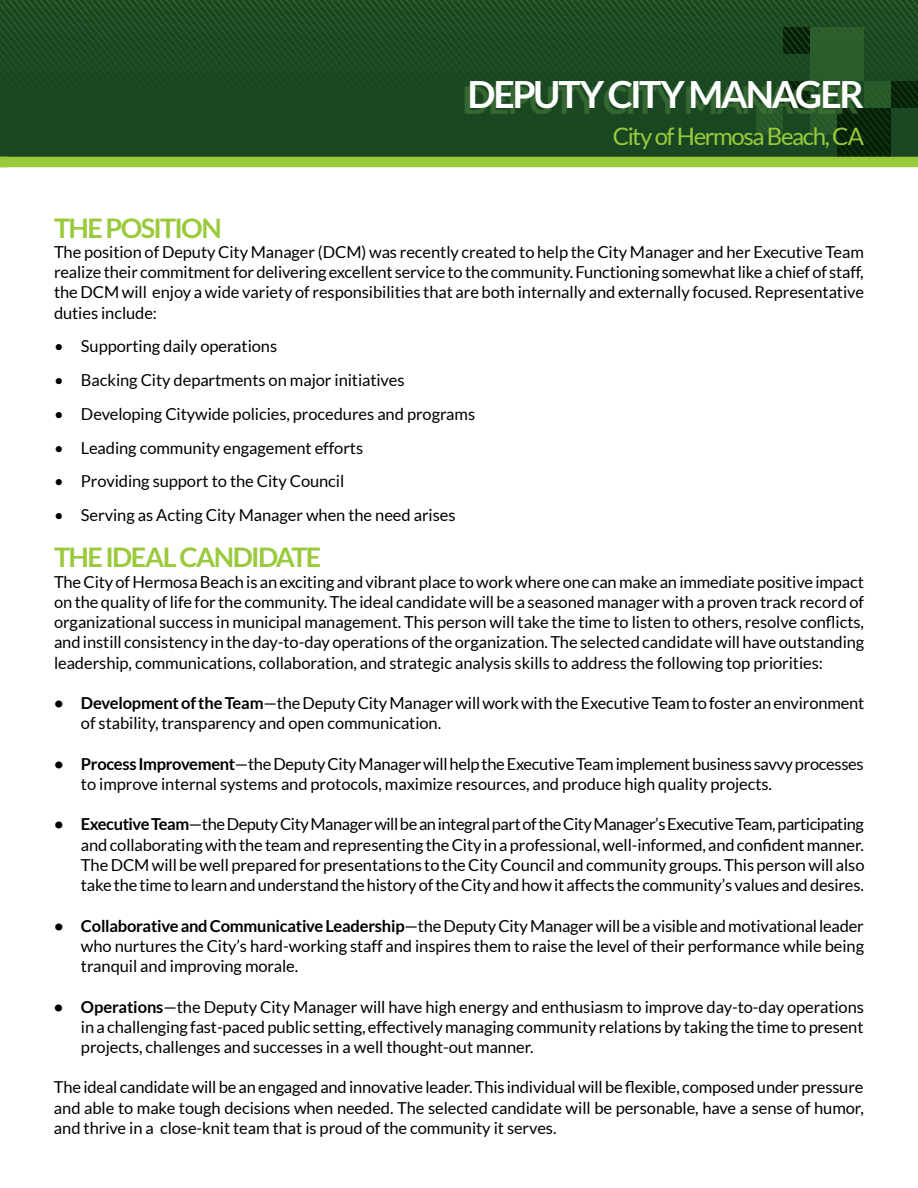
<style>
.page{position:relative;width:918px;height:1188px;background:#fff}
.page>*{position:absolute;margin:0;border:0;box-sizing:border-box;transform-origin:0 0}
.t1{font:700 37.5px "Lato";letter-spacing:-.06em;color:#fff}
.t2{font:700 27px "Lato";letter-spacing:-.06em;color:#9aca3c}
.t3{font:24px "Lato";letter-spacing:-.06em;color:#9aca3c}
.t4{font:16.5px/20.2px "Lato";letter-spacing:-.005em;color:#000;text-align:justify}
.s1{font-weight:700}
</style>
<div class="page">
<svg style="left:0;top:0;width:918px;height:157px;background:#1b4922"></svg>
<div style="left:465px;top:86px;width:393px;height:28px;background:#407237;opacity:.75"></div>
<div style="left:0;top:157px;width:918px;height:10px;background:#9aca3c"></div>
<h1 class="t1" style="left:467px;top:73px;width:398px">DEPUTY CITY MANAGER</h1>
<h3 class="t3" style="left:613px;top:123px;width:253px">City of Hermosa Beach, CA</h3>
<h2 class="t2" style="left:54px;top:212px;width:169px">THE POSITION</h2>
<p class="t4" style="left:54px;top:242px;width:812px">The position of Deputy City Manager (DCM) was recently created to help the City Manager and her Executive Team realize their commitment for delivering excellent service to the community. Functioning somewhat like a chief of staff, the DCM will enjoy a wide variety of responsibilities that are both internally and externally focused. Representative duties include:</p>
<p class="t4" style="left:54px;top:336px;width:225px">• Supporting daily operations</p>
<p class="t4" style="left:54px;top:370px;width:352px">• Backing City departments on major initiatives</p>
<p class="t4" style="left:54px;top:404px;width:423px">• Developing Citywide policies, procedures and programs</p>
<p class="t4" style="left:54px;top:437px;width:311px">• Leading community engagement efforts</p>
<p class="t4" style="left:54px;top:471px;width:292px">• Providing support to the City Council</p>
<p class="t4" style="left:54px;top:505px;width:403px">• Serving as Acting City Manager when the need arises</p>
<h2 class="t2" style="left:54px;top:542px;width:269px">THE IDEAL CANDIDATE</h2>
<p class="t4" style="left:54px;top:571px;width:812px">The City of Hermosa Beach is an exciting and vibrant place to work where one can make an immediate positive impact on the quality of life for the community. The ideal candidate will be a seasoned manager with a proven track record of organizational success in municipal management. This person will take the time to listen to others, resolve conflicts, and instill consistency in the day-to-day operations of the organization. The selected candidate will have outstanding leadership, communications, collaboration, and strategic analysis skills to address the following top priorities:</p>
<p class="t4" style="left:81px;top:693px;width:785px;text-indent:-27px"><span class="s1">• Development of the Team</span>—the Deputy City Manager will work with the Executive Team to foster an environment of stability, transparency and open communication.</p>
<p class="t4" style="left:81px;top:754px;width:784px;text-indent:-27px"><span class="s1">• Process Improvement</span>—the Deputy City Manager will help the Executive Team implement business savvy processes to improve internal systems and protocols, maximize resources, and produce high quality projects.</p>
<p class="t4" style="left:81px;top:814px;width:785px;text-indent:-27px"><span class="s1">• Executive Team</span>—the Deputy City Manager will be an integral part of the City Manager’s Executive Team, participating and collaborating with the team and representing the City in a professional, well-informed, and confident manner.<br>The DCM will be well prepared for presentations to the City Council and community groups. This person will also take the time to learn and understand the history of the City and how it affects the community’s values and desires.</p>
<p class="t4" style="left:81px;top:915px;width:785px;text-indent:-27px"><span class="s1">• Collaborative and Communicative Leadership</span>—the Deputy City Manager will be a visible and motivational leader who nurtures the City’s hard-working staff and inspires them to raise the level of their performance while being tranquil and improving morale.</p>
<p class="t4" style="left:81px;top:996px;width:784px;text-indent:-27px"><span class="s1">• Operations</span>—the Deputy City Manager will have high energy and enthusiasm to improve day-to-day operations in a challenging fast-paced public setting, effectively managing community relations by taking the time to present projects, challenges and successes in a well thought-out manner.</p>
<p class="t4" style="left:54px;top:1077px;width:811px">The ideal candidate will be an engaged and innovative leader. This individual will be flexible, composed under pressure and able to make tough decisions when needed. The selected candidate will be personable, have a sense of humor, and thrive in a close-knit team that is proud of the community it serves.</p>
</div>
